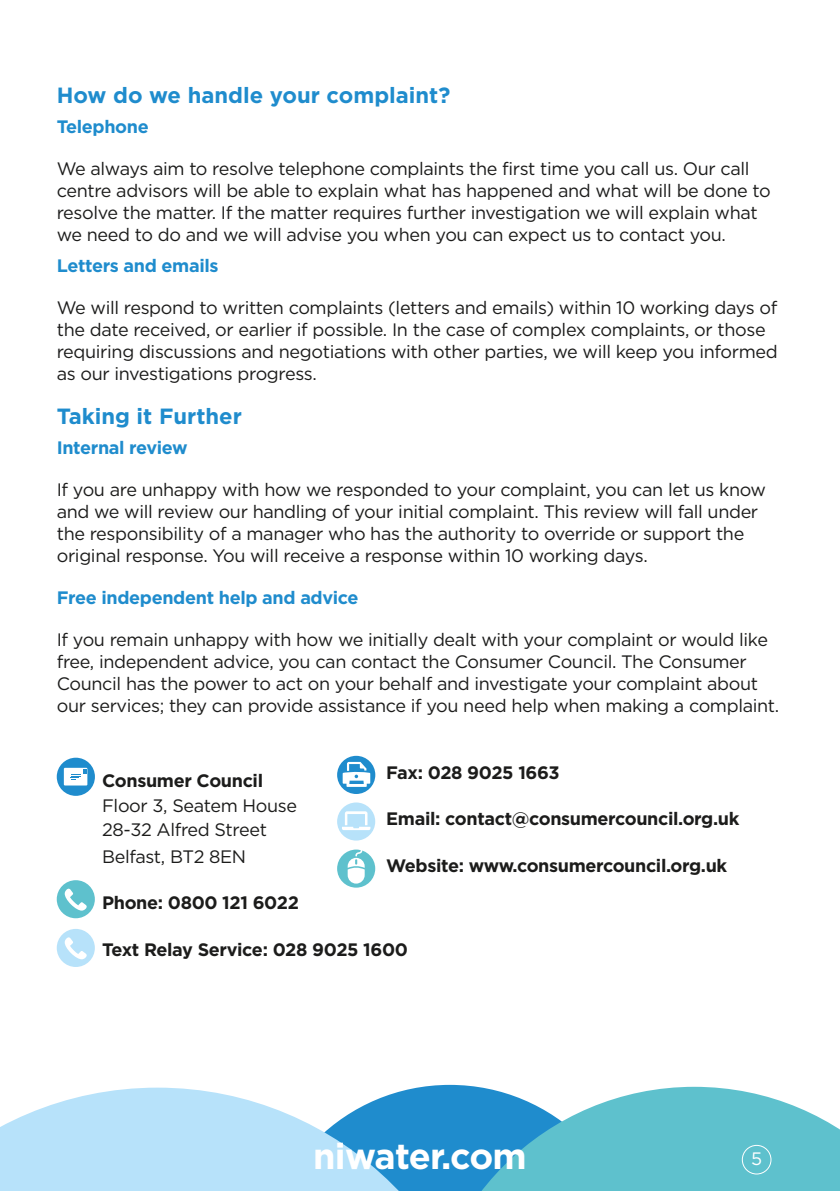
<style>
.page{position:relative;width:840px;height:1191px;background:#fff}
.page>*{position:absolute;margin:0;border:0;box-sizing:border-box;transform-origin:0 0}
.t1{font:700 36px "Gotham";letter-spacing:-.02em;color:#fff}
.t2{font:700 22px "Gotham";color:#1f8ccd}
.t3{font:18px/22px "Gotham";letter-spacing:-.02em;color:#1c1c1b}
.t4{font:700 18px "Gotham";letter-spacing:-.02em;color:#1c1c1b}
.t5{font:700 18px "Gotham";letter-spacing:-.02em;color:#1f8ccd}
.t6{font:18px "Gotham";color:#fff}
</style>
<div class="page">
<svg style="left:0;top:1087px;width:437px;height:104px;background:#a7d7f3"></svg>
<svg style="left:437px;top:1086px;width:402px;height:105px;background:#63bdd2"></svg>
<div style="left:741px;top:1145px;width:29px;height:29px;border:1px solid #fff;border-radius:50%"></div>
<svg style="left:57px;top:757px;width:38px;height:39px"></svg>
<div style="left:64px;top:768px;width:23px;height:17px;background:#fff"></div>
<svg style="left:71px;top:769px;width:15px;height:9px"></svg>
<div style="left:57px;top:880px;width:38px;height:38px;background:#5ec1cd;border-radius:50%"></div>
<svg style="left:65px;top:888px;width:22px;height:22px"></svg>
<div style="left:57px;top:929px;width:38px;height:38px;background:#b7e2fa;border-radius:50%"></div>
<svg style="left:65px;top:937px;width:22px;height:22px"></svg>
<div style="left:337px;top:849px;width:38px;height:38px;background:#5ec1cd;border-radius:50%"></div>
<svg style="left:347px;top:849px;width:17px;height:34px"></svg>
<div style="left:337px;top:802px;width:38px;height:38px;background:#b7e2fa;border-radius:50%"></div>
<svg style="left:342px;top:811px;width:28px;height:19px"></svg>
<div style="left:337px;top:756px;width:38px;height:38px;background:#1f8ccd;border-radius:50%"></div>
<svg style="left:342px;top:762px;width:28px;height:25px"></svg>
<p class="t2" style="left:57px;top:82px;width:395px">How do we handle your complaint?</p>
<p class="t5" style="left:57px;top:116px;width:93px">Telephone</p>
<p class="t3" style="left:57px;top:157px;width:715px">We always aim to resolve telephone complaints the first time you call us. Our call centre advisors will be able to explain what has happened and what will be done to resolve the matter. If the matter requires further investigation we will explain what we need to do and we will advise you when you can expect us to contact you.</p>
<p class="t5" style="left:57px;top:255px;width:163px">Letters and emails</p>
<p class="t3" style="left:57px;top:296px;width:722px">We will respond to written complaints (letters and emails) within 10 working days of the date received, or earlier if possible. In the case of complex complaints, or those requiring discussions and negotiations with other parties, we will keep you informed as our investigations progress.</p>
<p class="t2" style="left:57px;top:403px;width:187px">Taking it Further</p>
<p class="t5" style="left:57px;top:437px;width:132px">Internal review</p>
<p class="t3" style="left:57px;top:478px;width:710px">If you are unhappy with how we responded to your complaint, you can let us know and we will review our handling of your initial complaint. This review will fall under the responsibility of a manager who has the authority to override or support the original response. You will receive a response within 10 working days.</p>
<p class="t5" style="left:57px;top:587px;width:303px">Free independent help and advice</p>
<p class="t3" style="left:57px;top:628px;width:723px">If you remain unhappy with how we initially dealt with your complaint or would like free, independent advice, you can contact the Consumer Council. The Consumer Council has the power to act on your behalf and investigate your complaint about our services; they can provide assistance if you need help when making a complaint.</p>
<p class="t4" style="left:386px;top:762px;width:175px">Fax: 028 9025 1663</p>
<p class="t4" style="left:386px;top:808px;width:354px">Email: contact@consumercouncil.org.uk</p>
<p class="t4" style="left:386px;top:855px;width:342px">Website: www.consumercouncil.org.uk</p>
<p class="t4" style="left:102px;top:770px;width:162px">Consumer Council</p>
<p class="t3" style="left:102px;top:793px;width:196px;line-height:24.4px">Floor 3, Seatem House<br>28-32 Alfred Street</p>
<p class="t3" style="left:102px;top:845px;width:145px">Belfast, BT2 8EN</p>
<p class="t4" style="left:102px;top:892px;width:198px">Phone: 0800 121 6022</p>
<p class="t4" style="left:102px;top:939px;width:307px">Text Relay Service: 028 9025 1600</p>
<h1 class="t1" style="left:313px;top:1135px;width:215px">niwater.com</h1>
<p class="t6" style="left:750px;top:1148px;width:13px">5</p>
</div>
